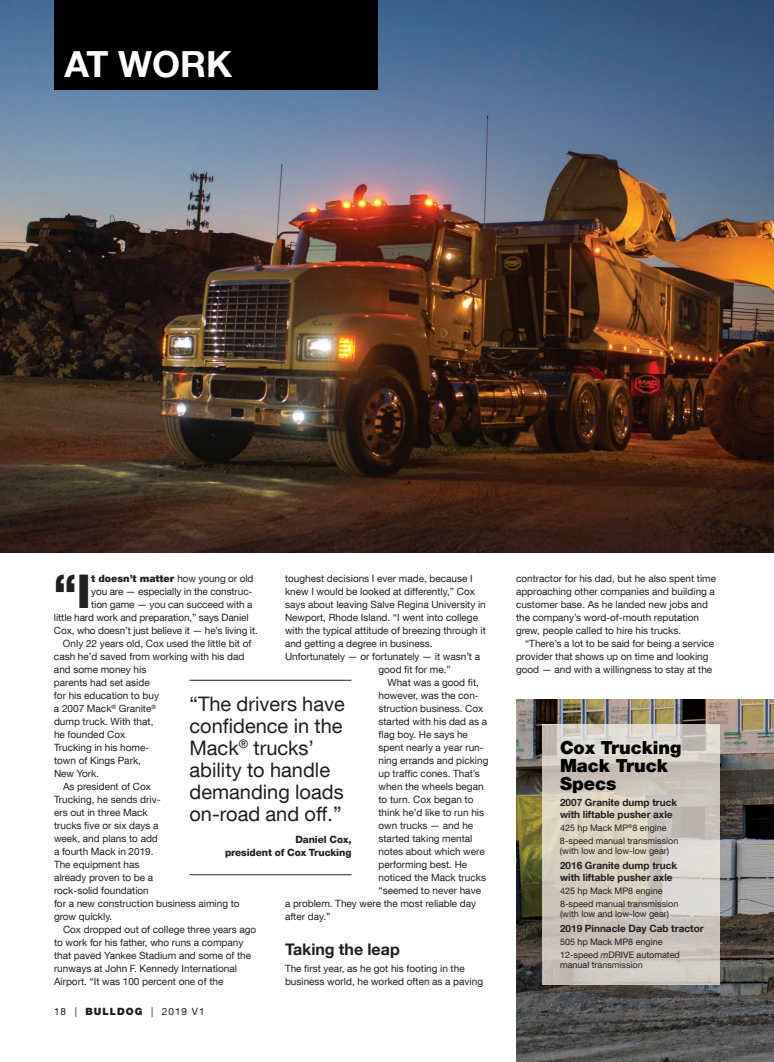
<style>
.page{position:relative;width:774px;height:1062px;background:#fff}
.page>*{position:absolute;margin:0;border:0;box-sizing:border-box;transform-origin:0 0}
.t1{font:900 condensed 46.4px "Helvetica Neue LT Com";color:#231f20}
.t2{font:700 36px "Helvetica Neue LT Com";color:#fff}
.t3{font:20px/22px "Helvetica Neue LT Com";color:#231f20}
.t4{font:900 18px/18px "Helvetica Neue LT Com";color:#000}
.t5{font:700 16px "Helvetica Neue LT Com";color:#231f20}
.t6{font:10px/13px "Helvetica Neue LT Com";color:#231f20}
.t7{font:700 10px/12px "Helvetica Neue LT Com";color:#231f20}
.t8{font:800 10px/13px "Helvetica Neue LT Com";letter-spacing:-.01em;color:#231f20;text-align:right}
.t9{font:900 10px "Helvetica Neue LT Com";color:#231f20}
.t10{font:9px/13px "Helvetica Neue LT Com";color:#231f20}
.s1{font-weight:400}
.s2{font-weight:900}
.s3{font-style:italic}
</style>
<div class="page">
<img style="left:516px;top:699px;width:258px;height:363px">
<img style="left:543px;top:725px;width:177px;height:260px">
<img style="left:0;top:0;width:774px;height:552px">
<div style="left:54px;top:0;width:324px;height:90px;background:#000"></div>
<hr style="left:190px;top:680px;width:162px;height:1px;background:#231f20">
<hr style="left:190px;top:874px;width:162px;height:1px;background:#231f20">
<p class="t2" style="left:65px;top:42px;width:169px">AT WORK</p>
<p class="t6" style="left:285px;top:572px;width:189px">toughest decisions I ever made, because I</p>
<p class="t6" style="left:285px;top:585px;width:191px">knew I would be looked at differently,” Cox</p>
<p class="t6" style="left:285px;top:598px;width:202px">says about leaving Salve Regina University in</p>
<p class="t6" style="left:285px;top:611px;width:195px">Newport, Rhode Island. “I went into college</p>
<p class="t6" style="left:285px;top:624px;width:202px">with the typical attitude of breezing through it</p>
<p class="t6" style="left:285px;top:637px;width:149px">and getting a degree in business.</p>
<p class="t6" style="left:285px;top:650px;width:197px">Unfortunately — or fortunately — it wasn’t a</p>
<p class="t6" style="left:378px;top:663px;width:74px">good fit for me.”</p>
<p class="t6" style="left:388px;top:676px;width:93px">What was a good fit,</p>
<p class="t6" style="left:378px;top:689px;width:102px">however, was the con-</p>
<p class="t6" style="left:378px;top:702px;width:106px">struction business. Cox</p>
<p class="t6" style="left:378px;top:715px;width:110px">started with his dad as a</p>
<p class="t6" style="left:378px;top:728px;width:91px">flag boy. He says he</p>
<p class="t6" style="left:378px;top:741px;width:107px">spent nearly a year run-</p>
<p class="t6" style="left:378px;top:754px;width:111px">ning errands and picking</p>
<p class="t6" style="left:378px;top:767px;width:103px">up traffic cones. That’s</p>
<p class="t6" style="left:378px;top:780px;width:107px">when the wheels began</p>
<p class="t6" style="left:378px;top:793px;width:97px">to turn. Cox began to</p>
<p class="t6" style="left:378px;top:806px;width:107px">think he’d like to run his</p>
<p class="t6" style="left:378px;top:819px;width:96px">own trucks — and he</p>
<p class="t6" style="left:378px;top:832px;width:96px">started taking mental</p>
<p class="t6" style="left:378px;top:845px;width:108px">notes about which were</p>
<p class="t6" style="left:378px;top:858px;width:90px">performing best. He</p>
<p class="t6" style="left:378px;top:871px;width:109px">noticed the Mack trucks</p>
<p class="t6" style="left:378px;top:884px;width:104px">“seemed to never have</p>
<p class="t6" style="left:285px;top:897px;width:193px">a problem. They were the most reliable day</p>
<p class="t6" style="left:285px;top:910px;width:47px">after day.”</p>
<p class="t5" style="left:285px;top:939px;width:116px">Taking the leap</p>
<p class="t6" style="left:285px;top:962px;width:200px">The first year, as he got his footing in the business world, he worked often as a paving</p>
<p class="t1" style="left:54px;top:564px;width:37px">“I</p>
<p class="t9" style="left:91px;top:572px;width:164px">t doesn’t matter <span class="s1">how young or old</span></p>
<p class="t6" style="left:91px;top:585px;width:163px">you are — especially in the construc-</p>
<p class="t6" style="left:91px;top:598px;width:163px">tion game — you can succeed with a</p>
<p class="t6" style="left:54px;top:611px;width:196px">little hard work and preparation,” says Daniel</p>
<p class="t6" style="left:54px;top:624px;width:205px">Cox, who doesn’t just believe it — he’s living it.</p>
<p class="t6" style="left:63px;top:637px;width:190px">Only 22 years old, Cox used the little bit of</p>
<p class="t6" style="left:54px;top:650px;width:192px">cash he’d saved from working with his dad</p>
<p class="t6" style="left:54px;top:663px;width:94px">and some money his</p>
<p class="t6" style="left:54px;top:676px;width:97px">parents had set aside</p>
<p class="t6" style="left:54px;top:689px;width:107px">for his education to buy</p>
<p class="t6" style="left:54px;top:702px;width:104px">a 2007 Mack<sup>®</sup> Granite<sup>®</sup></p>
<p class="t6" style="left:54px;top:715px;width:101px">dump truck. With that,</p>
<p class="t6" style="left:54px;top:728px;width:73px">he founded Cox</p>
<p class="t6" style="left:54px;top:741px;width:97px">Trucking in his home-</p>
<p class="t6" style="left:54px;top:754px;width:88px">town of Kings Park,</p>
<p class="t6" style="left:54px;top:767px;width:47px">New York.</p>
<p class="t6" style="left:63px;top:780px;width:89px">As president of Cox</p>
<p class="t6" style="left:54px;top:793px;width:108px">Trucking, he sends driv-</p>
<p class="t6" style="left:54px;top:806px;width:95px">ers out in three Mack</p>
<p class="t6" style="left:54px;top:819px;width:106px">trucks five or six days a</p>
<p class="t6" style="left:54px;top:832px;width:105px">week, and plans to add</p>
<p class="t6" style="left:54px;top:845px;width:101px">a fourth Mack in 2019.</p>
<p class="t6" style="left:54px;top:858px;width:87px">The equipment has</p>
<p class="t6" style="left:54px;top:871px;width:101px">already proven to be a</p>
<p class="t6" style="left:54px;top:884px;width:96px">rock-solid foundation</p>
<p class="t6" style="left:54px;top:897px;width:187px">for a new construction business aiming to</p>
<p class="t6" style="left:54px;top:910px;width:60px">grow quickly.</p>
<p class="t6" style="left:63px;top:923px;width:195px">Cox dropped out of college three years ago</p>
<p class="t6" style="left:54px;top:936px;width:191px">to work for his father, who runs a company</p>
<p class="t6" style="left:54px;top:949px;width:199px">that paved Yankee Stadium and some of the</p>
<p class="t6" style="left:54px;top:962px;width:184px">runways at John F. Kennedy International</p>
<p class="t6" style="left:54px;top:975px;width:171px">Airport. “It was 100 percent one of the</p>
<p class="t3" style="left:190px;top:692px;width:157px">“The drivers have confidence in the<br>Mack<sup>®</sup> trucks’ ability to handle demanding loads on-road and off.”</p>
<p class="t8" style="left:225px;top:833px;width:128px">Daniel Cox,<br>president of Cox Trucking</p>
<p class="t6" style="left:54px;top:1005px;width:152px">18 | <span class="s2">BULLDOG</span> | 2019 V1</p>
<p class="t6" style="left:516px;top:572px;width:202px">contractor for his dad, but he also spent time</p>
<p class="t6" style="left:516px;top:585px;width:200px">approaching other companies and building a</p>
<p class="t6" style="left:516px;top:598px;width:194px">customer base. As he landed new jobs and</p>
<p class="t6" style="left:516px;top:611px;width:185px">the company’s word-of-mouth reputation</p>
<p class="t6" style="left:516px;top:624px;width:167px">grew, people called to hire his trucks.</p>
<p class="t6" style="left:525px;top:637px;width:191px">“There’s a lot to be said for being a service</p>
<p class="t6" style="left:516px;top:650px;width:194px">provider that shows up on time and looking</p>
<p class="t6" style="left:516px;top:663px;width:198px">good — and with a willingness to stay at the</p>
<p class="t4" style="left:560px;top:739px;width:123px">Cox Trucking<br>Mack Truck<br>Specs</p>
<p class="t7" style="left:560px;top:796px;width:119px">2007 Granite dump truck with liftable pusher axle</p>
<p class="t10" style="left:560px;top:821px;width:120px">425 hp Mack MP<sup>®</sup>8 engine<br>8-speed manual transmission</p>
<p class="t10" style="left:560px;top:844px;width:111px">(with low and low-low gear)</p>
<p class="t7" style="left:560px;top:859px;width:119px">2016 Granite dump truck with liftable pusher axle</p>
<p class="t10" style="left:560px;top:884px;width:120px">425 hp Mack MP8 engine<br>8-speed manual transmission</p>
<p class="t10" style="left:560px;top:907px;width:111px">(with low and low-low gear)</p>
<p class="t7" style="left:560px;top:922px;width:145px">2019 Pinnacle Day Cab tractor</p>
<p class="t10" style="left:560px;top:935px;width:121px">505 hp Mack MP8 engine<br>12-speed <span class="s3">m</span>DRIVE automated</p>
<p class="t10" style="left:560px;top:958px;width:84px">manual transmission</p>
</div>
